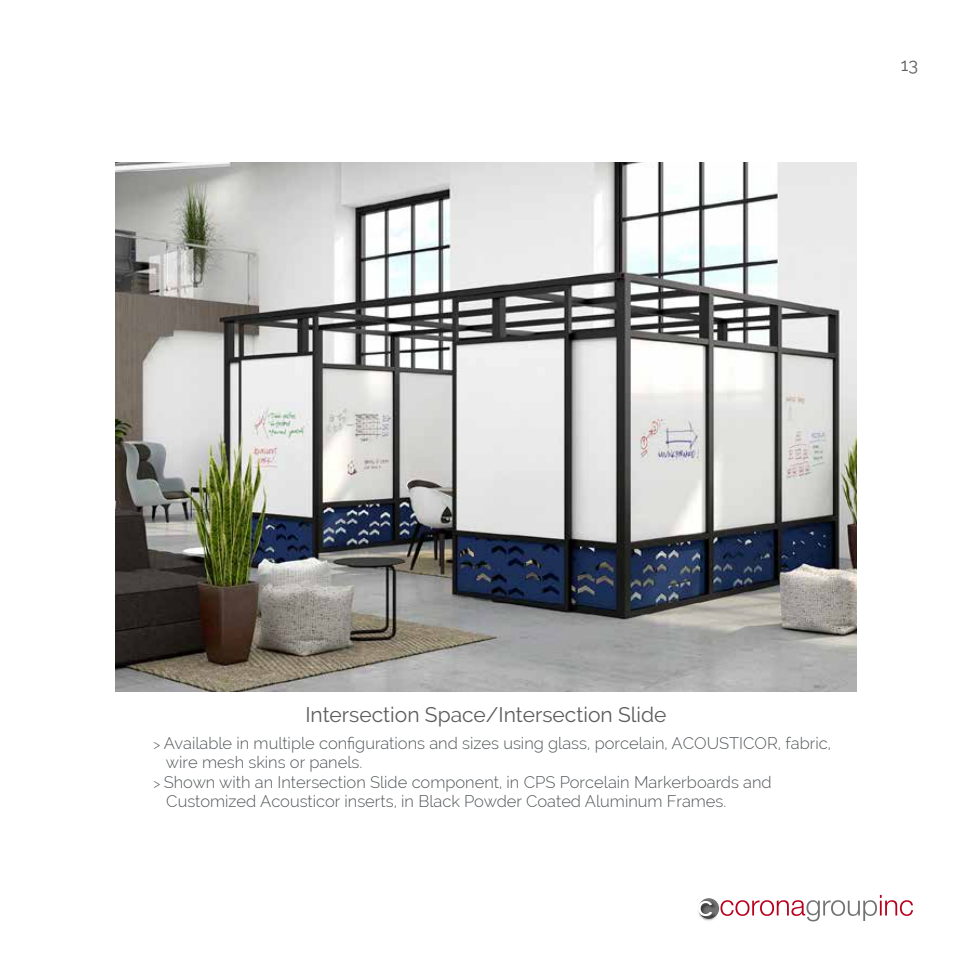
<style>
.page{position:relative;width:972px;height:972px;background:#fff}
.page>*{position:absolute;margin:0;border:0;box-sizing:border-box;transform-origin:0 0}
.t1{font:21px "Raleway";color:#5d5d60}
.t2{font:18px "Raleway";color:#5d5d60}
.t3{font:300 16.5px "Raleway";color:#53575a}
.s1{font-size:13.5px}
</style>
<div class="page">
<img style="left:115px;top:162px;width:742px;height:529px">
<svg style="left:721px;top:895px;width:192px;height:26px"></svg>
<svg style="left:698px;top:898px;width:21px;height:21px"></svg>
<img style="left:699px;top:900px;width:19px;height:21px">
<svg style="left:698px;top:901px;width:14px;height:15px"></svg>
<p class="t2" style="left:901px;top:54px;width:19px">13</p>
<p class="t1" style="left:305px;top:702px;width:363px">Intersection Space/Intersection Slide</p>
<p class="t3" style="left:153px;top:733px;width:679px"><span class="s1">&gt;</span> Available in multiple configurations and sizes using glass, porcelain, ACOUSTICOR, fabric,</p>
<p class="t3" style="left:166px;top:753px;width:198px">wire mesh skins or panels.</p>
<p class="t3" style="left:153px;top:772px;width:620px"><span class="s1">&gt;</span> Shown with an Intersection Slide component, in CPS Porcelain Markerboards and</p>
<p class="t3" style="left:166px;top:792px;width:562px">Customized Acousticor inserts, in Black Powder Coated Aluminum Frames.</p>
</div>
